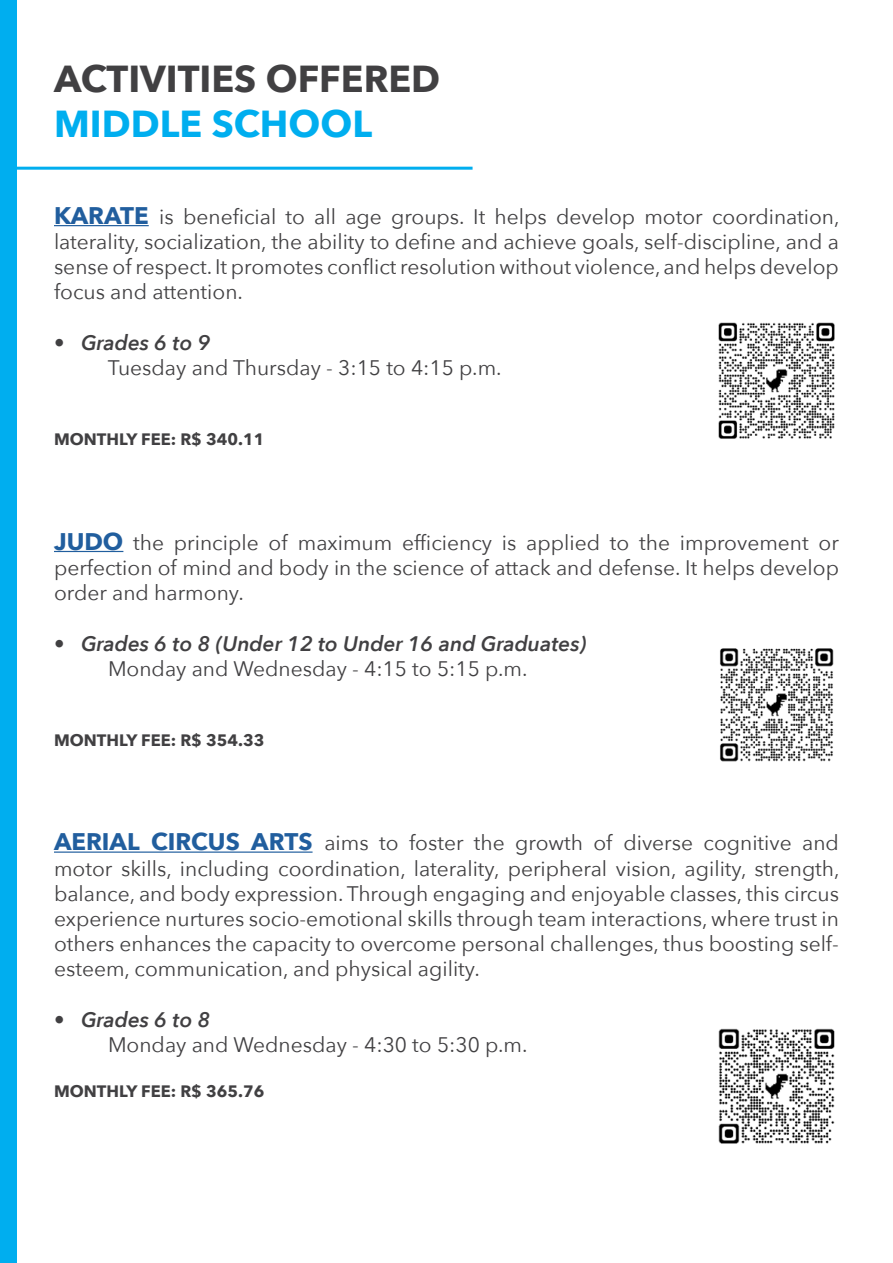
<style>
.page{position:relative;width:893px;height:1263px;background:#fff}
.page>*{position:absolute;margin:0;border:0;box-sizing:border-box;transform-origin:0 0}
.t1{font:700 37.5px "Avenir Next";color:#414042}
.t2{font:700 37.5px "Avenir Next";color:#00aeef}
.t3{font:21px/25.2px "Avenir Next";color:#414042;text-align:justify}
.t4{font:italic 600 21px "Avenir Next";color:#414042}
.t5{font:700 16.5px "Avenir Next";color:#414042}
.s1{font-weight:700;font-size:24px;color:#215e9e}
</style>
<div class="page">
<hr style="left:54px;top:225px;width:95px;height:1px;background:#215e9e">
<hr style="left:54px;top:551px;width:69px;height:1px;background:#215e9e">
<hr style="left:54px;top:851px;width:259px;height:2px;background:#215e9e">
<hr style="left:0;top:167px;width:473px;height:3px;background:#00aeef">
<img style="left:720px;top:648px;width:114px;height:114px">
<img style="left:718px;top:322px;width:117px;height:117px">
<img style="left:718px;top:1028px;width:117px;height:116px">
<div style="left:0;top:0;width:17px;height:1263px;background:#00aeef"></div>
<h1 class="t1" style="left:54px;top:46px;width:388px">ACTIVITIES OFFERED</h1>
<h1 class="t2" style="left:54px;top:91px;width:320px">MIDDLE SCHOOL</h1>
<p class="t3" style="left:54px;top:203px;width:787px"><span class="s1">KARATE</span> is beneficial to all age groups. It helps develop motor coordination, laterality, socialization, the ability to define and achieve goals, self-discipline, and a sense of respect. It promotes conflict resolution without violence, and helps develop focus and attention.</p>
<p class="t4" style="left:54px;top:325px;width:158px">• Grades 6 to 9</p>
<p class="t3" style="left:108px;top:354px;width:395px">Tuesday and Thursday - 3:15 to 4:15 p.m.</p>
<p class="t5" style="left:54px;top:425px;width:212px">MONTHLY FEE: R$ 340.11</p>
<p class="t3" style="left:54px;top:529px;width:786px"><span class="s1">JUDO</span> the principle of maximum efficiency is applied to the improvement or perfection of mind and body in the science of attack and defense. It helps develop order and harmony.</p>
<p class="t4" style="left:54px;top:625px;width:534px">• Grades 6 to 8 (Under 12 to Under 16 and Graduates)</p>
<p class="t3" style="left:108px;top:655px;width:421px">Monday and Wednesday - 4:15 to 5:15 p.m.</p>
<p class="t5" style="left:54px;top:726px;width:212px">MONTHLY FEE: R$ 354.33</p>
<p class="t3" style="left:54px;top:829px;width:787px"><span class="s1">AERIAL CIRCUS ARTS</span> aims to foster the growth of diverse cognitive and motor skills, including coordination, laterality, peripheral vision, agility, strength, balance, and body expression. Through engaging and enjoyable classes, this circus experience nurtures socio-emotional skills through team interactions, where trust in others enhances the capacity to overcome personal challenges, thus boosting self&shy;esteem, communication, and physical agility.</p>
<p class="t4" style="left:54px;top:1001px;width:158px">• Grades 6 to 8</p>
<p class="t3" style="left:108px;top:1031px;width:421px">Monday and Wednesday - 4:30 to 5:30 p.m.</p>
<p class="t5" style="left:54px;top:1077px;width:212px">MONTHLY FEE: R$ 365.76</p>
</div>
